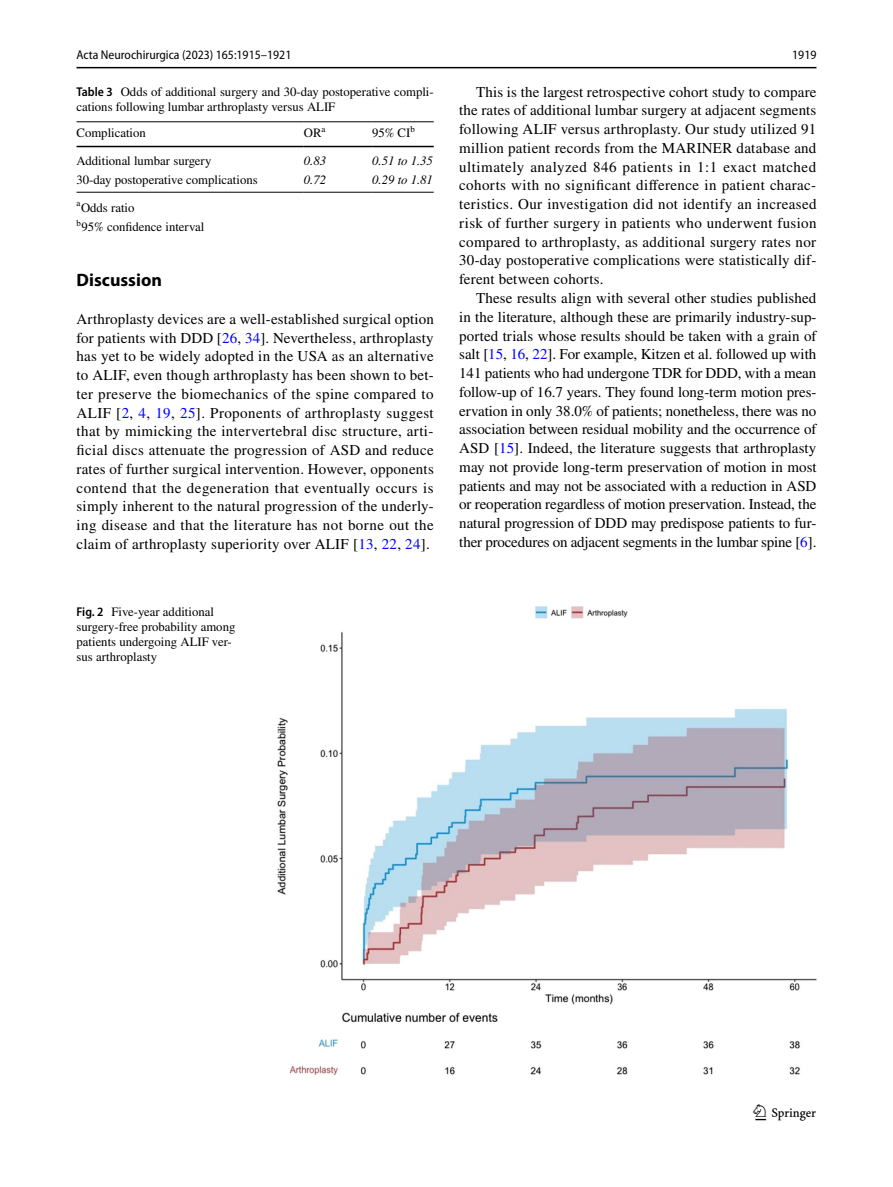
<style>
.page{position:relative;width:893px;height:1187px;background:#fff}
.page>*{position:absolute;margin:0;border:0;box-sizing:border-box;transform-origin:0 0}
.t1{font:22.5px "Springnew Regular 3";color:#000}
.t2{font:700 18px "Myriad Pro";color:#000}
.t3{font:15px/18.8px "STIX";letter-spacing:.015em;color:#000;text-align:justify}
.t4{font:12.75px/15px "STIX";color:#000}
.t5{font:semi-condensed 12.75px "Myriad Pro";color:#000}
.t6{font:italic 12.75px "STIX";color:#000}
.s1{font-family:"Myriad Pro";font-weight:600;font-stretch:semi-condensed}
.s2{color:#00f}
</style>
<div class="page">
<hr style="left:77px;top:67px;width:739px;height:1px;background:#000">
<hr style="left:77px;top:121px;width:227px;height:1px;background:#000">
<hr style="left:77px;top:146px;width:227px;height:1px;background:#000">
<hr style="left:304px;top:121px;width:68px;height:1px;background:#000">
<hr style="left:304px;top:146px;width:68px;height:1px;background:#000">
<hr style="left:372px;top:121px;width:62px;height:1px;background:#000">
<hr style="left:372px;top:146px;width:62px;height:1px;background:#000">
<hr style="left:77px;top:192px;width:227px;height:1px;background:#000">
<hr style="left:304px;top:192px;width:68px;height:1px;background:#000">
<hr style="left:372px;top:192px;width:62px;height:1px;background:#000">
<img style="left:277px;top:606px;width:539px;height:467px">
<p class="t5" style="left:77px;top:48px;width:216px">Acta Neurochirurgica (2023) 165:1915–1921</p>
<p class="t5" style="left:792px;top:48px;width:26px">1919</p>
<p class="t4" style="left:77px;top:85px;width:359px"><span class="s1">Table 3</span> Odds of additional surgery and 30-day postoperative compli&shy;cations following lumbar arthroplasty versus ALIF</p>
<p class="t4" style="left:77px;top:126px;width:71px">Complication</p>
<p class="t4" style="left:304px;top:126px;width:23px">OR<sup>a</sup></p>
<p class="t4" style="left:372px;top:126px;width:44px">95% CI<sup>b</sup></p>
<p class="t4" style="left:77px;top:154px;width:136px">Additional lumbar surgery</p>
<p class="t6" style="left:304px;top:152px;width:24px">0.83</p>
<p class="t6" style="left:372px;top:152px;width:62px">0.51 to 1.35</p>
<p class="t4" style="left:77px;top:173px;width:183px">30-day postoperative complications</p>
<p class="t6" style="left:304px;top:171px;width:24px">0.72</p>
<p class="t6" style="left:372px;top:171px;width:62px">0.29 to 1.81</p>
<p class="t4" style="left:77px;top:198px;width:129px;line-height:19.2px"><sup>a</sup>Odds ratio<br><sup>b</sup>95% confidence interval</p>
<p class="t2" style="left:77px;top:268px;width:87px">Discussion</p>
<p class="t3" style="left:77px;top:310px;width:359px">Arthroplasty devices are a well-established surgical option for patients with DDD [<span class="s2">26</span>, <span class="s2">34</span>]. Nevertheless, arthroplasty has yet to be widely adopted in the USA as an alternative to ALIF, even though arthroplasty has been shown to bet&shy;ter preserve the biomechanics of the spine compared to ALIF [<span class="s2">2</span>, <span class="s2">4</span>, <span class="s2">19</span>, <span class="s2">25</span>]. Proponents of arthroplasty suggest that by mimicking the intervertebral disc structure, arti&shy;ficial discs attenuate the progression of ASD and reduce rates of further surgical intervention. However, opponents contend that the degeneration that eventually occurs is simply inherent to the natural progression of the underly&shy;ing disease and that the literature has not borne out the claim of arthroplasty superiority over ALIF [<span class="s2">13</span>, <span class="s2">22</span>, <span class="s2">24</span>].</p>
<p class="t4" style="left:77px;top:605px;width:160px"><span class="s1">Fig. 2</span> Five-year additional surgery-free probability among patients undergoing ALIF ver&shy;sus arthroplasty</p>
<p class="t3" style="left:459px;top:83px;width:359px;text-indent:17px">This is the largest retrospective cohort study to compare the rates of additional lumbar surgery at adjacent segments following ALIF versus arthroplasty. Our study utilized 91 million patient records from the MARINER database and ultimately analyzed 846 patients in 1:1 exact matched cohorts with no significant difference in patient charac&shy;teristics. Our investigation did not identify an increased risk of further surgery in patients who underwent fusion compared to arthroplasty, as additional surgery rates nor 30-day postoperative complications were statistically dif&shy;ferent between cohorts.</p>
<p class="t3" style="left:459px;top:289px;width:359px;text-indent:17px">These results align with several other studies published in the literature, although these are primarily industry-sup&shy;ported trials whose results should be taken with a grain of salt [<span class="s2">15</span>, <span class="s2">16</span>, <span class="s2">22</span>]. For example, Kitzen et al. followed up with 141 patients who had undergone TDR for DDD, with a mean follow-up of 16.7 years. They found long-term motion pres&shy;ervation in only 38.0% of patients; nonetheless, there was no association between residual mobility and the occurrence of ASD [<span class="s2">15</span>]. Indeed, the literature suggests that arthroplasty may not provide long-term preservation of motion in most patients and may not be associated with a reduction in ASD or reoperation regardless of motion preservation. Instead, the natural progression of DDD may predispose patients to fur&shy;ther procedures on adjacent segments in the lumbar spine [<span class="s2">6</span>].</p>
<h1 class="t1" style="left:755px;top:1104px;width:62px">1 3</h1>
</div>
